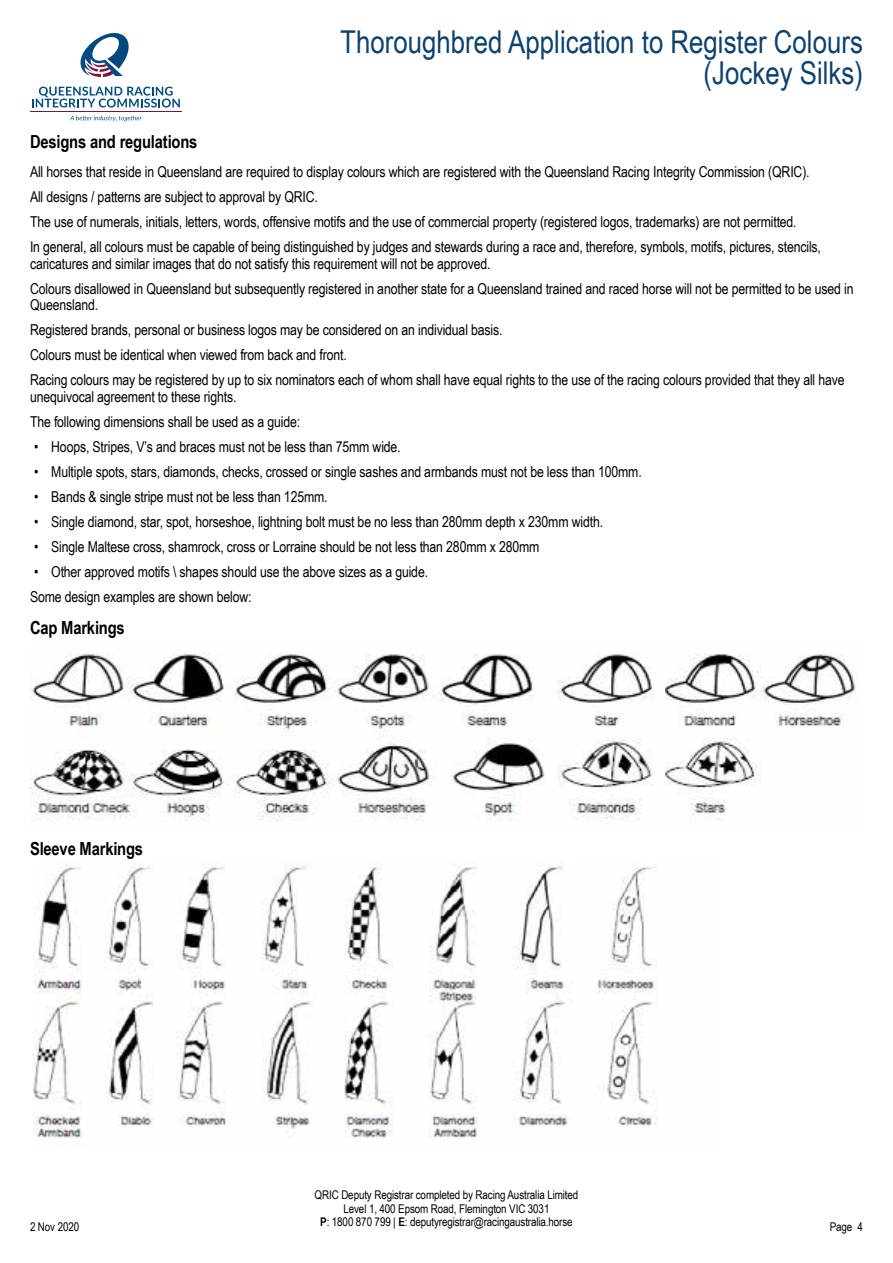
<style>
.page{position:relative;width:893px;height:1263px;background:#fff}
.page>*{position:absolute;margin:0;border:0;box-sizing:border-box;transform-origin:0 0}
.t1{font:31.5px/31.5px "Arial Narrow";color:#0e416b;text-align:right}
.t2{font:700 18px "Arial Narrow";letter-spacing:-.01em;color:#000}
.t3{font:15px/25px "Arial Narrow";letter-spacing:-.01em;color:#000}
.t4{font:12px/13.5px "Arial Narrow";letter-spacing:-.01em;color:#000;text-align:center}
.s1{font-weight:700}
</style>
<div class="page">
<svg style="left:80px;top:33px;width:49px;height:44px"></svg>
<svg style="left:70px;top:116px;width:72px;height:5px"></svg>
<hr style="left:30px;top:111px;width:152px;height:1px;background:#7c143f">
<svg style="left:32px;top:87px;width:148px;height:21px"></svg>
<img style="left:30px;top:653px;width:826px;height:168px">
<img style="left:34px;top:864px;width:623px;height:274px">
<h1 class="t1" style="left:340px;top:25px;width:524px">Thoroughbred Application to Register Colours (Jockey Silks)</h1>
<p class="t2" style="left:30px;top:128px;width:169px">Designs and regulations</p>
<p class="t3" style="left:30px;top:159px;width:792px">All horses that reside in Queensland are required to display colours which are registered with the Queensland Racing Integrity Commission (QRIC).<br>All designs / patterns are subject to approval by QRIC.<br>The use of numerals, initials, letters, words, offensive motifs and the use of commercial property (registered logos, trademarks) are not permitted.<br>In general, all colours must be capable of being distinguished by judges and stewards during a race and, therefore, symbols, motifs, pictures, stencils,</p>
<p class="t3" style="left:30px;top:251px;width:825px">caricatures and similar images that do not satisfy this requirement will not be approved.<br>Colours disallowed in Queensland but subsequently registered in another state for a Queensland trained and raced horse will not be permitted to be used in</p>
<p class="t3" style="left:30px;top:292px;width:816px">Queensland.<br>Registered brands, personal or business logos may be considered on an individual basis.<br>Colours must be identical when viewed from back and front.<br>Racing colours may be registered by up to six nominators each of whom shall have equal rights to the use of the racing colours provided that they all have</p>
<p class="t3" style="left:30px;top:384px;width:272px">unequivocal agreement to these rights.<br>The following dimensions shall be used as a guide:</p>
<p class="t3" style="left:34px;top:434px;width:368px">• Hoops, Stripes, V’s and braces must not be less than 75mm wide.</p>
<p class="t3" style="left:34px;top:459px;width:609px">• Multiple spots, stars, diamonds, checks, crossed or single sashes and armbands must not be less than 100mm.</p>
<p class="t3" style="left:34px;top:484px;width:295px">• Bands &amp; single stripe must not be less than 125mm.</p>
<p class="t3" style="left:34px;top:509px;width:570px">• Single diamond, star, spot, horseshoe, lightning bolt must be no less than 280mm depth x 230mm width.</p>
<p class="t3" style="left:34px;top:534px;width:507px">• Single Maltese cross, shamrock, cross or Lorraine should be not less than 280mm x 280mm</p>
<p class="t3" style="left:30px;top:559px;width:400px">• Other approved motifs \ shapes should use the above sizes as a guide.<br>Some design examples are shown below:</p>
<p class="t2" style="left:30px;top:614px;width:96px">Cap Markings</p>
<p class="t2" style="left:30px;top:835px;width:115px">Sleeve Markings</p>
<p class="t4" style="left:315px;top:1188px;width:265px">QRIC Deputy Registrar completed by Racing Australia Limited<br>Level 1, 400 Epsom Road, Flemington VIC 3031<br><span class="s1">P</span>: 1800 870 799 | <span class="s1">E</span>: deputyregistrar@racingaustralia.horse</p>
<p class="t4" style="left:30px;top:1219px;width:51px">2 Nov 2020</p>
<p class="t4" style="left:830px;top:1219px;width:35px">Page 4</p>
</div>
